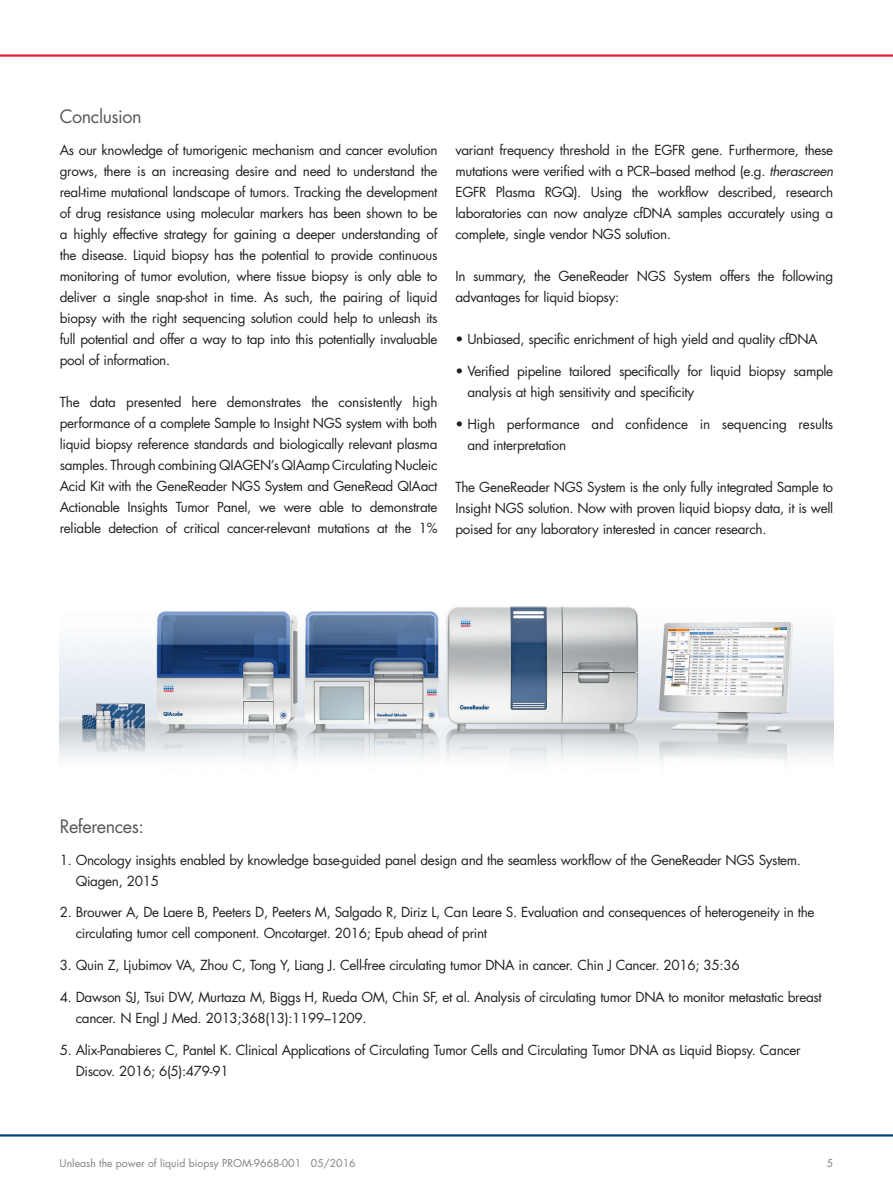
<style>
.page{position:relative;width:893px;height:1191px;background:#fff}
.page>*{position:absolute;margin:0;border:0;box-sizing:border-box;transform-origin:0 0}
.t1{font:18px "Futura Std";letter-spacing:-.025em;color:#57585a}
.t2{font:13.5px/21px "Futura Std";letter-spacing:-.025em;color:#231f20}
.t3{font:10.5px "Futura Std";color:#808285}
.s1{font-style:italic}
</style>
<div class="page">
<hr style="left:0;top:1134px;width:893px;height:2px;background:#004279">
<hr style="left:0;top:54px;width:893px;height:3px;background:#ed1a3a">
<img style="left:60px;top:606px;width:773px;height:156px">
<h1 class="t1" style="left:60px;top:105px;width:83px">Conclusion</h1>
<p class="t2" style="left:60px;top:139px;width:379px;text-align:justify">As our knowledge of tumorigenic mechanism and cancer evolution grows, there is an increasing desire and need to understand the real-time mutational landscape of tumors. Tracking the development of drug resistance using molecular markers has been shown to be a highly effective strategy for gaining a deeper understanding of the disease. Liquid biopsy has the potential to provide continuous monitoring of tumor evolution, where tissue biopsy is only able to deliver a single snap-shot in time. As such, the pairing of liquid biopsy with the right sequencing solution could help to unleash its full potential and offer a way to tap into this potentially invaluable pool of information.</p>
<p class="t2" style="left:60px;top:391px;width:379px;text-align:justify">The data presented here demonstrates the consistently high performance of a complete Sample to Insight NGS system with both liquid biopsy reference standards and biologically relevant plasma samples. Through combining QIAGEN’s QIAamp Circulating Nucleic Acid Kit with the GeneReader NGS System and GeneRead QIAact Actionable Insights Tumor Panel, we were able to demonstrate reliable detection of critical cancer-relevant mutations at the 1%</p>
<p class="t2" style="left:455px;top:140px;width:379px;text-align:justify">variant frequency threshold in the EGFR gene. Furthermore, these mutations were verified with a PCR–based method (e.g. <span class="s1">therascreen </span>EGFR Plasma RGQ). Using the workflow described, research laboratories can now analyze cfDNA samples accurately using a complete, single vendor NGS solution.</p>
<p class="t2" style="left:455px;top:266px;width:379px">In summary, the GeneReader NGS System offers the following advantages for liquid biopsy:</p>
<p class="t2" style="left:455px;top:329px;width:364px">• Unbiased, specific enrichment of high yield and quality cfDNA</p>
<p class="t2" style="left:467px;top:360px;width:367px;text-indent:-12px">• Verified pipeline tailored specifically for liquid biopsy sample analysis at high sensitivity and specificity</p>
<p class="t2" style="left:467px;top:413px;width:367px;text-indent:-12px">• High performance and confidence in sequencing results and interpretation</p>
<p class="t2" style="left:455px;top:476px;width:379px;text-align:justify">The GeneReader NGS System is the only fully integrated Sample to Insight NGS solution. Now with proven liquid biopsy data, it is well poised for any laboratory interested in cancer research.</p>
<h1 class="t1" style="left:60px;top:814px;width:86px">References:</h1>
<p class="t2" style="left:76px;top:849px;width:727px;text-indent:-16px">1. Oncology insights enabled by knowledge base-guided panel design and the seamless workflow of the GeneReader NGS System.<br>Qiagen, 2015</p>
<p class="t2" style="left:76px;top:902px;width:740px;text-indent:-16px">2. Brouwer A, De Laere B, Peeters D, Peeters M, Salgado R, Diriz L, Can Leare S. Evaluation and consequences of heterogeneity in the circulating tumor cell component. Oncotarget. 2016; Epub ahead of print</p>
<p class="t2" style="left:60px;top:954px;width:681px">3. Quin Z, Ljubimov VA, Zhou C, Tong Y, Liang J. Cell-free circulating tumor DNA in cancer. Chin J Cancer. 2016; 35:36</p>
<p class="t2" style="left:76px;top:986px;width:747px;text-indent:-16px">4. Dawson SJ, Tsui DW, Murtaza M, Biggs H, Rueda OM, Chin SF, et al. Analysis of circulating tumor DNA to monitor metastatic breast cancer. N Engl J Med. 2013;368(13):1199–1209.</p>
<p class="t2" style="left:76px;top:1039px;width:726px;text-indent:-16px">5. Alix-Panabieres C, Pantel K. Clinical Applications of Circulating Tumor Cells and Circulating Tumor DNA as Liquid Biopsy. Cancer<br>Discov. 2016; 6(5):479-91</p>
<p class="t3" style="left:60px;top:1156px;width:298px">Unleash the power of liquid biopsy PROM-9668-001 05/2016</p>
<p class="t3" style="left:827px;top:1156px;width:8px">5</p>
</div>
